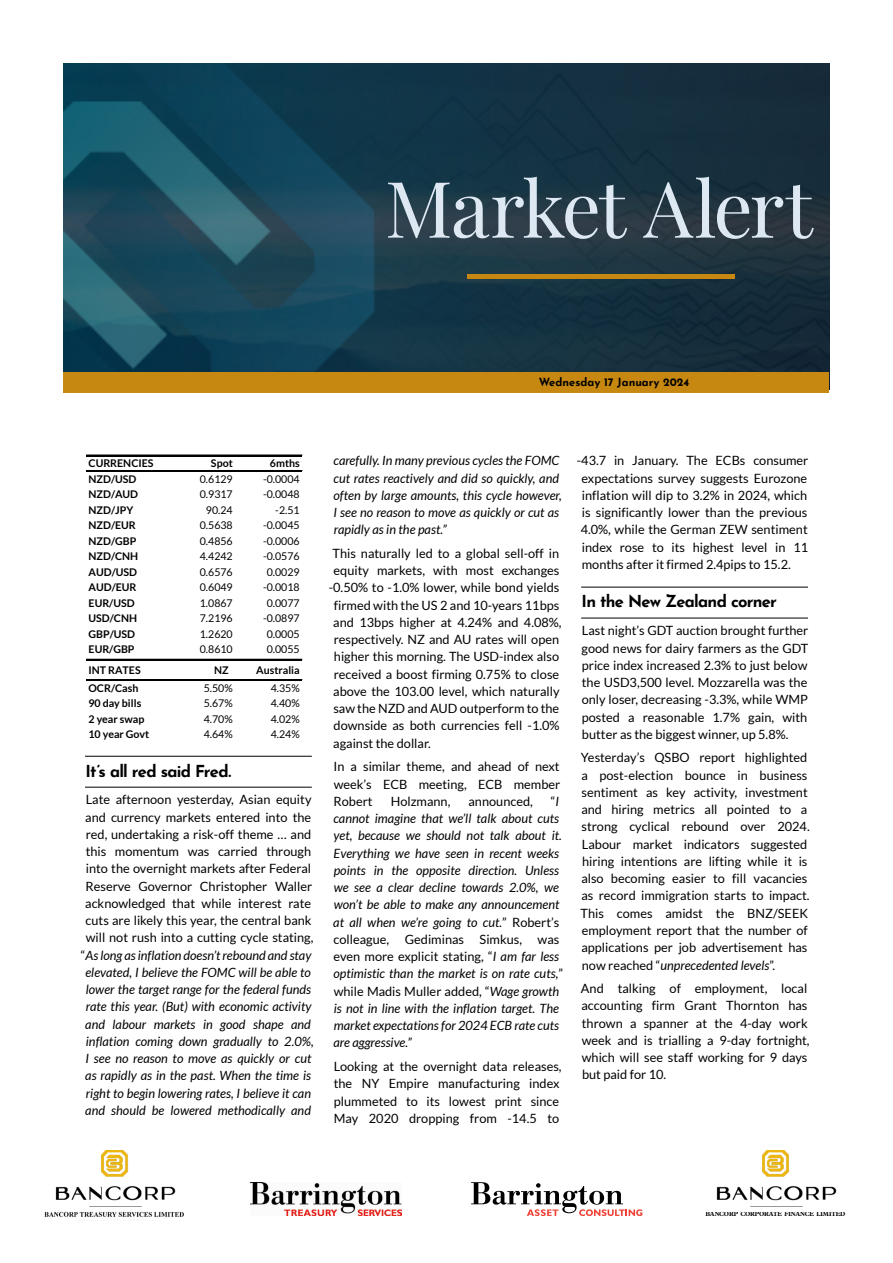
<style>
.page{position:relative;width:893px;height:1263px;background:#fff}
.page>*{position:absolute;margin:0;border:0;box-sizing:border-box;transform-origin:0 0}
.t1{font:78px "Playfair Display";letter-spacing:-.03em;color:#dee8f3}
.t2{font:700 16.5px "Josefin Sans";letter-spacing:-.045em;color:#000}
.t3{font:12.75px/17.2px "Lato";color:#000;text-align:justify}
.t4{font:italic 12.75px/17.2px "Lato";color:#000}
.t5{font:700 11.25px "Josefin Sans";color:#000}
.t6{font:10.65px "Lato";color:#000}
.t7{font:700 10.65px "Lato";color:#000}
.t8{font:700 6.45px "Plantin Std";letter-spacing:-.01em;color:#000;scale:.93 1}
.s1{font-style:normal}
.s2{font-style:italic}
</style>
<div class="page">
<hr style="left:85px;top:756px;width:227px;height:1px;background:#000">
<hr style="left:85px;top:787px;width:227px;height:1px;background:#000">
<hr style="left:86px;top:455px;width:216px;height:1px;background:#000">
<hr style="left:86px;top:470px;width:216px;height:1px;background:#000">
<hr style="left:86px;top:659px;width:216px;height:1px;background:#000">
<hr style="left:86px;top:679px;width:216px;height:1px;background:#000">
<hr style="left:86px;top:680px;width:216px;height:1px;background:#000">
<hr style="left:581px;top:587px;width:227px;height:1px;background:#000">
<hr style="left:581px;top:618px;width:227px;height:1px;background:#000">
<img style="left:44px;top:1150px;width:140px;height:67px">
<img style="left:251px;top:1182px;width:151px;height:33px">
<img style="left:716px;top:1150px;width:121px;height:57px">
<img style="left:64px;top:64px;width:765px;height:308px">
<div style="left:64px;top:372px;width:765px;height:21px;background:#c78812"></div>
<hr style="left:467px;top:275px;width:268px;height:4px;background:#c78812">
<svg style="left:471px;top:1182px;width:171px;height:34px"></svg>
<h1 class="t1" style="left:385px;top:148px;width:429px">Market Alert</h1>
<p class="t5" style="left:539px;top:372px;width:152px">Wednesday 17 January 2024</p>
<p class="t7" style="left:89px;top:457px;width:67px">CURRENCIES</p>
<p class="t7" style="left:211px;top:457px;width:23px">Spot</p>
<p class="t7" style="left:270px;top:457px;width:31px">6mths</p>
<p class="t7" style="left:89px;top:473px;width:49px">NZD/USD</p>
<p class="t6" style="left:200px;top:473px;width:34px">0.6129</p>
<p class="t6" style="left:263px;top:473px;width:38px">-0.0004</p>
<p class="t7" style="left:89px;top:488px;width:51px">NZD/AUD</p>
<p class="t6" style="left:200px;top:488px;width:34px">0.9317</p>
<p class="t6" style="left:263px;top:488px;width:38px">-0.0048</p>
<p class="t7" style="left:89px;top:504px;width:46px">NZD/JPY</p>
<p class="t6" style="left:206px;top:504px;width:28px">90.24</p>
<p class="t6" style="left:275px;top:504px;width:26px">-2.51</p>
<p class="t7" style="left:89px;top:519px;width:49px">NZD/EUR</p>
<p class="t6" style="left:200px;top:519px;width:34px">0.5638</p>
<p class="t6" style="left:263px;top:519px;width:38px">-0.0045</p>
<p class="t7" style="left:89px;top:535px;width:49px">NZD/GBP</p>
<p class="t6" style="left:200px;top:535px;width:34px">0.4856</p>
<p class="t6" style="left:263px;top:535px;width:38px">-0.0006</p>
<p class="t7" style="left:89px;top:550px;width:51px">NZD/CNH</p>
<p class="t6" style="left:200px;top:550px;width:34px">4.4242</p>
<p class="t6" style="left:263px;top:550px;width:38px">-0.0576</p>
<p class="t7" style="left:89px;top:566px;width:50px">AUD/USD</p>
<p class="t6" style="left:200px;top:566px;width:34px">0.6576</p>
<p class="t6" style="left:267px;top:566px;width:34px">0.0029</p>
<p class="t7" style="left:89px;top:581px;width:49px">AUD/EUR</p>
<p class="t6" style="left:200px;top:581px;width:34px">0.6049</p>
<p class="t6" style="left:263px;top:581px;width:38px">-0.0018</p>
<p class="t7" style="left:89px;top:597px;width:48px">EUR/USD</p>
<p class="t6" style="left:200px;top:597px;width:34px">1.0867</p>
<p class="t6" style="left:267px;top:597px;width:34px">0.0077</p>
<p class="t7" style="left:89px;top:612px;width:50px">USD/CNH</p>
<p class="t6" style="left:200px;top:612px;width:34px">7.2196</p>
<p class="t6" style="left:263px;top:612px;width:38px">-0.0897</p>
<p class="t7" style="left:89px;top:627px;width:48px">GBP/USD</p>
<p class="t6" style="left:200px;top:628px;width:34px">1.2620</p>
<p class="t6" style="left:267px;top:628px;width:34px">0.0005</p>
<p class="t7" style="left:89px;top:643px;width:47px">EUR/GBP</p>
<p class="t6" style="left:200px;top:643px;width:34px">0.8610</p>
<p class="t6" style="left:267px;top:643px;width:34px">0.0055</p>
<p class="t7" style="left:89px;top:664px;width:54px">INT RATES</p>
<p class="t7" style="left:214px;top:664px;width:16px">NZ</p>
<p class="t7" style="left:256px;top:664px;width:45px">Australia</p>
<p class="t7" style="left:89px;top:682px;width:51px">OCR/Cash</p>
<p class="t6" style="left:204px;top:682px;width:31px">5.50%</p>
<p class="t6" style="left:271px;top:682px;width:31px">4.35%</p>
<p class="t7" style="left:89px;top:697px;width:54px">90 day bills</p>
<p class="t6" style="left:204px;top:697px;width:31px">5.67%</p>
<p class="t6" style="left:271px;top:697px;width:31px">4.40%</p>
<p class="t7" style="left:89px;top:713px;width:57px">2 year swap</p>
<p class="t6" style="left:204px;top:713px;width:31px">4.70%</p>
<p class="t6" style="left:271px;top:713px;width:31px">4.02%</p>
<p class="t7" style="left:89px;top:728px;width:62px">10 year Govt</p>
<p class="t6" style="left:204px;top:728px;width:31px">4.64%</p>
<p class="t6" style="left:271px;top:728px;width:31px">4.24%</p>
<p class="t2" style="left:85px;top:756px;width:147px">It’s all red said Fred.</p>
<p class="t4" style="left:81px;top:791px;width:234px;text-align:center"><span class="s1">Late afternoon yesterday, Asian equity and currency markets entered into the red, undertaking a risk-off theme … and this momentum was carried through into the overnight markets after Federal Reserve Governor Christopher Waller acknowledged that while interest rate cuts are likely this year, the central bank will not rush into a cutting cycle stating, “</span>As long as inflation doesn’t rebound and stay elevated, I believe the FOMC will be able to lower the target range for the federal funds rate this year. (But) with economic activity and labour markets in good shape and inflation coming down gradually to 2.0%, I see no reason to move as quickly or cut as rapidly as in the past. When the time is right to begin lowering rates, I believe it can and should be lowered methodically and</p>
<p class="t4" style="left:333px;top:452px;width:230px">carefully. In many previous cycles the FOMC cut rates reactively and did so quickly, and often by large amounts, this cycle however, I see no reason to move as quickly or cut as rapidly as in the past.”</p>
<p class="t3" style="left:333px;top:545px;width:228px">This naturally led to a global sell-off in</p>
<p class="t3" style="left:334px;top:562px;width:227px">equity markets, with most exchanges</p>
<p class="t3" style="left:329px;top:579px;width:232px">-0.50% to -1.0% lower, while bond yields</p>
<p class="t3" style="left:334px;top:596px;width:227px">firmed with the US 2 and 10-years 11bps</p>
<p class="t3" style="left:333px;top:614px;width:230px">and 13bps higher at 4.24% and 4.08%,</p>
<p class="t3" style="left:334px;top:631px;width:227px">respectively. NZ and AU rates will open</p>
<p class="t3" style="left:334px;top:648px;width:227px">higher this morning. The USD-index also</p>
<p class="t3" style="left:334px;top:665px;width:227px">received a boost firming 0.75% to close</p>
<p class="t3" style="left:333px;top:683px;width:228px">above the 103.00 level, which naturally</p>
<p class="t3" style="left:333px;top:700px;width:227px">saw the NZD and AUD outperform to the</p>
<p class="t3" style="left:334px;top:717px;width:227px">downside as both currencies fell -1.0%</p>
<p class="t3" style="left:333px;top:734px;width:99px">against the dollar.</p>
<p class="t3" style="left:334px;top:758px;width:228px">In a similar theme, and ahead of next week’s ECB meeting, ECB member Robert</p>
<p class="t4" style="left:333px;top:793px;width:231px;text-indent:218px"><span class="s1">“</span>I cannot imagine that we’ll talk about cuts yet, because we should not talk about it.<br>Everything we have seen in recent weeks points in the opposite direction. Unless we see a clear decline towards 2.0%, we won’t be able to make any announcement at all when we’re going to cut.<span class="s1">” Robert’s colleague, Gediminas Simkus, was even more explicit stating, “</span>I am far less optimistic than the market is on rate cuts,<span class="s1">” while Madis Muller added, “</span>Wage growth is not in line with the inflation target. The market expectations for 2024 ECB rate cuts are aggressive.”</p>
<p class="t3" style="left:334px;top:1058px;width:229px;text-align:left">Looking at the overnight data releases, the NY Empire manufacturing index plummeted to its lowest print since May 2020 dropping from -14.5 to</p>
<p class="t3" style="left:391px;top:792px;width:61px">Holzmann,</p>
<p class="t3" style="left:468px;top:792px;width:66px">announced,</p>
<p class="t3" style="left:581px;top:452px;width:229px;text-indent:-4px">-43.7 in January. The ECBs consumer expectations survey suggests Eurozone inflation will dip to 3.2% in 2024, which is significantly lower than the previous 4.0%, while the German ZEW sentiment index rose to its highest level in 11 months after it firmed 2.4pips to 15.2.</p>
<p class="t2" style="left:582px;top:587px;width:197px">In the New Zealand corner</p>
<p class="t3" style="left:582px;top:622px;width:228px">Last night’s GDT auction brought further good news for dairy farmers as the GDT price index increased 2.3% to just below the USD3,500 level. Mozzarella was the only loser, decreasing -3.3%, while WMP posted a reasonable 1.7% gain, with butter as the biggest winner, up 5.8%.</p>
<p class="t3" style="left:581px;top:749px;width:231px;text-align:left">Yesterday’s QSBO report highlighted a post-election bounce in business sentiment as key activity, investment and hiring metrics all pointed to a strong cyclical rebound over 2024.<br>Labour market indicators suggested hiring intentions are lifting while it is also becoming easier to fill vacancies as record immigration starts to impact.<br>This comes amidst the BNZ/SEEK employment report that the number of applications per job advertisement has now reached “<span class="s2">unprecedented levels</span>”.</p>
<p class="t3" style="left:581px;top:980px;width:230px;text-align:left">And talking of employment, local accounting firm Grant Thornton has thrown a spanner at the 4-day work week and is trialling a 9-day fortnight, which will see staff working for 9 days but paid for 10.</p>
<p class="t8" style="left:705px;top:1210px;width:152px">BANCORP CORPORATE FINANCE LIMITED</p>
</div>
